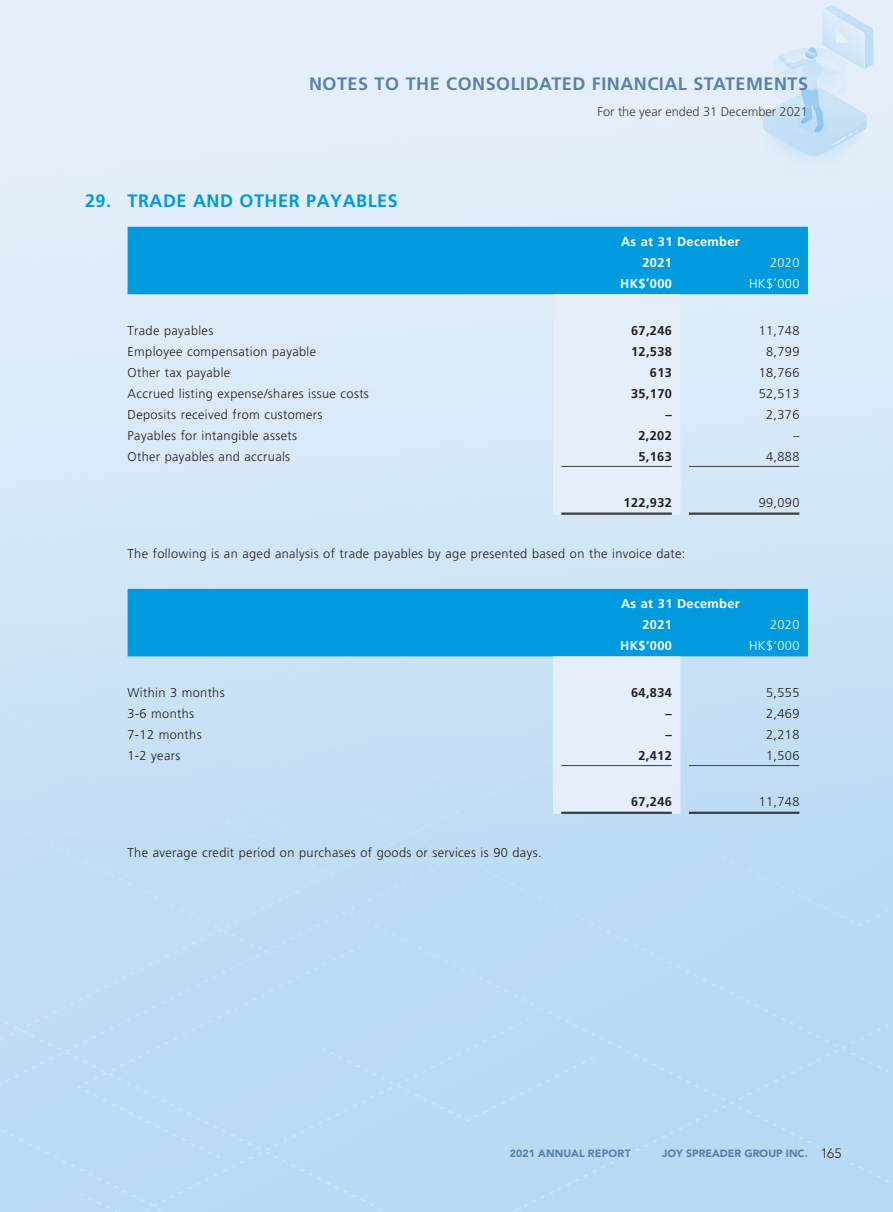
<style>
.page{position:relative;width:893px;height:1212px;background:#fff}
.page>*{position:absolute;margin:0;border:0;box-sizing:border-box;transform-origin:0 0}
.t1{font:700 18px "Frutiger LT Std";letter-spacing:.03em;color:#5b81a9}
.t2{font:700 18px "Frutiger LT Std";letter-spacing:.03em;color:#009bde}
.t3{font:300 12.75px "Frutiger LT Std";letter-spacing:.03em;color:#231f20}
.t4{font:700 12.75px "Frutiger LT Std";letter-spacing:.03em;color:#231f20}
.t5{font:700 12.75px/21px "Frutiger LT Std";letter-spacing:.03em;color:#fff}
.t6{font:300 12.75px "Frutiger LT Std";color:#3e3e3f}
.t7{font:300 12.75px "Frutiger LT Std";letter-spacing:.03em;color:#fff}
.t8{font:900 10.5px "Avenir LT Std";color:#5b81a9}
.t9{font:900 10.5px "Avenir LT Std";letter-spacing:.02em;color:#5b81a9}
.s1{font-weight:300;font-size:13.5px;color:#231f20}
</style>
<div class="page">
<hr style="left:0;top:0;width:1px;height:1212px;background:#eef4fc">
<div style="left:128px;top:227px;width:680px;height:67px;background:#009bde"></div>
<div style="left:553px;top:294px;width:127px;height:221px;background:#e4effb"></div>
<hr style="left:561px;top:466px;width:111px;height:1px;background:#3e3e3f">
<hr style="left:689px;top:466px;width:110px;height:1px;background:#3e3e3f">
<hr style="left:561px;top:512px;width:111px;height:3px;background:#3e3e3f">
<hr style="left:689px;top:512px;width:110px;height:3px;background:#3e3e3f">
<div style="left:128px;top:589px;width:680px;height:67px;background:#009bde"></div>
<div style="left:553px;top:656px;width:127px;height:158px;background:#e4effb"></div>
<hr style="left:561px;top:765px;width:111px;height:1px;background:#3e3e3f">
<hr style="left:689px;top:765px;width:110px;height:1px;background:#3e3e3f">
<hr style="left:561px;top:812px;width:111px;height:2px;background:#3e3e3f">
<hr style="left:689px;top:812px;width:110px;height:2px;background:#3e3e3f">
<h1 class="t1" style="left:309px;top:74px;width:500px">NOTES TO THE CONSOLIDATED FINANCIAL STATEMENTS</h1>
<h1 class="t2" style="left:85px;top:191px;width:314px">29. TRADE AND OTHER PAYABLES</h1>
<p class="t6" style="left:597px;top:105px;width:212px">For the year ended 31 December 2021</p>
<p class="t5" style="left:642px;top:231px;width:99px;text-indent:-21px">As at 31 December<br>2021</p>
<p class="t7" style="left:770px;top:255px;width:31px">2020</p>
<p class="t5" style="left:620px;top:273px;width:53px">HK$’000</p>
<p class="t7" style="left:749px;top:276px;width:52px">HK$’000</p>
<p class="t3" style="left:128px;top:323px;width:87px">Trade payables</p>
<p class="t4" style="left:631px;top:323px;width:42px">67,246</p>
<p class="t3" style="left:759px;top:323px;width:42px">11,748</p>
<p class="t3" style="left:128px;top:344px;width:190px">Employee compensation payable</p>
<p class="t4" style="left:631px;top:344px;width:42px">12,538</p>
<p class="t3" style="left:766px;top:344px;width:35px">8,799</p>
<p class="t3" style="left:128px;top:365px;width:104px">Other tax payable</p>
<p class="t4" style="left:650px;top:365px;width:23px">613</p>
<p class="t3" style="left:759px;top:365px;width:42px">18,766</p>
<p class="t3" style="left:128px;top:386px;width:243px">Accrued listing expense/shares issue costs</p>
<p class="t4" style="left:631px;top:386px;width:42px">35,170</p>
<p class="t3" style="left:759px;top:386px;width:42px">52,513</p>
<p class="t3" style="left:128px;top:407px;width:196px">Deposits received from customers</p>
<p class="t4" style="left:665px;top:407px;width:8px">–</p>
<p class="t3" style="left:766px;top:407px;width:35px">2,376</p>
<p class="t3" style="left:128px;top:428px;width:171px">Payables for intangible assets</p>
<p class="t4" style="left:638px;top:428px;width:35px">2,202</p>
<p class="t3" style="left:793px;top:428px;width:8px">–</p>
<p class="t3" style="left:128px;top:449px;width:164px">Other payables and accruals</p>
<p class="t4" style="left:638px;top:449px;width:35px">5,163</p>
<p class="t3" style="left:766px;top:449px;width:35px">4,888</p>
<p class="t4" style="left:624px;top:495px;width:50px">122,932</p>
<p class="t3" style="left:759px;top:495px;width:42px">99,090</p>
<p class="t3" style="left:128px;top:546px;width:559px">The following is an aged analysis of trade payables by age presented based on the invoice date:</p>
<p class="t5" style="left:642px;top:593px;width:99px;text-indent:-21px">As at 31 December<br>2021</p>
<p class="t7" style="left:770px;top:618px;width:31px">2020</p>
<p class="t5" style="left:620px;top:635px;width:53px">HK$’000</p>
<p class="t7" style="left:749px;top:639px;width:52px">HK$’000</p>
<p class="t3" style="left:128px;top:685px;width:99px">Within 3 months</p>
<p class="t4" style="left:631px;top:685px;width:42px">64,834</p>
<p class="t3" style="left:766px;top:685px;width:35px">5,555</p>
<p class="t3" style="left:128px;top:706px;width:68px">3-6 months</p>
<p class="t4" style="left:665px;top:706px;width:8px">–</p>
<p class="t3" style="left:766px;top:706px;width:35px">2,469</p>
<p class="t3" style="left:128px;top:727px;width:76px">7-12 months</p>
<p class="t4" style="left:665px;top:727px;width:8px">–</p>
<p class="t3" style="left:766px;top:727px;width:35px">2,218</p>
<p class="t3" style="left:128px;top:748px;width:54px">1-2 years</p>
<p class="t4" style="left:638px;top:748px;width:35px">2,412</p>
<p class="t3" style="left:766px;top:748px;width:35px">1,506</p>
<p class="t4" style="left:631px;top:794px;width:42px">67,246</p>
<p class="t3" style="left:759px;top:795px;width:42px">11,748</p>
<p class="t3" style="left:128px;top:845px;width:415px">The average credit period on purchases of goods or services is 90 days.</p>
<p class="t9" style="left:510px;top:1147px;width:123px">2021 ANNUAL REPORT</p>
<p class="t8" style="left:662px;top:1147px;width:181px">JOY SPREADER GROUP INC. <span class="s1">165</span></p>
</div>
